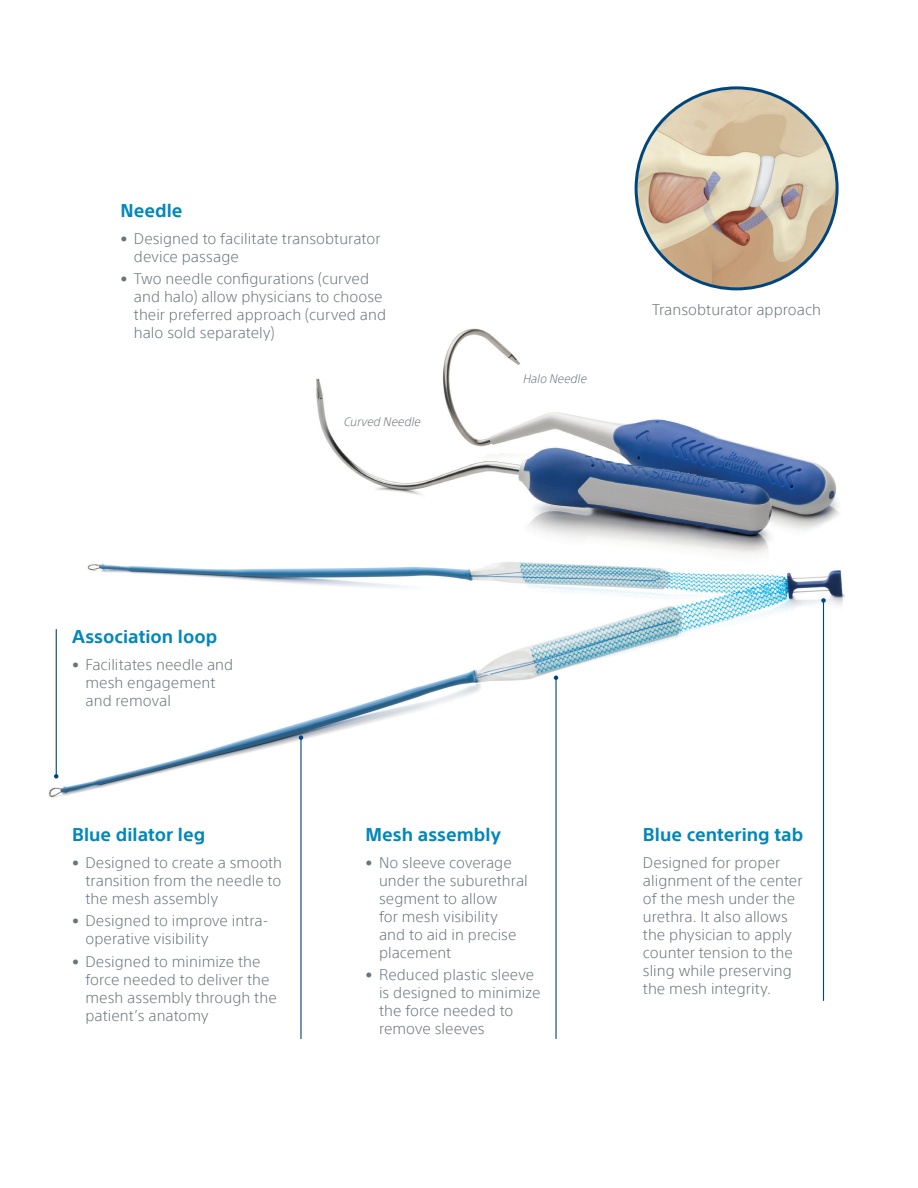
<style>
.page{position:relative;width:918px;height:1188px;background:#fff}
.page>*{position:absolute;margin:0;border:0;box-sizing:border-box;transform-origin:0 0}
.t1{font:700 18px "SST";color:#0087bc}
.t2{font:300 15px/18px "SST";letter-spacing:.005em;color:#6a747b}
.t3{font:italic 300 12px "SST";letter-spacing:-.005em;color:#6a747b}
</style>
<div class="page">
<img style="left:316px;top:328px;width:524px;height:187px">
<img style="left:48px;top:515px;width:797px;height:343px">
<img style="left:49px;top:564px;width:793px;height:233px">
<img style="left:636px;top:88px;width:201px;height:201px;border-radius:100px">
<hr style="left:823px;top:600px;width:1px;height:401px;background:#00467e">
<svg style="left:821px;top:598px;width:5px;height:5px"></svg>
<hr style="left:56px;top:629px;width:1px;height:147px;background:#00467e">
<svg style="left:54px;top:774px;width:4px;height:5px"></svg>
<hr style="left:300px;top:738px;width:2px;height:301px;background:#00467e">
<svg style="left:299px;top:735px;width:4px;height:5px"></svg>
<hr style="left:555px;top:678px;width:2px;height:361px;background:#00467e">
<svg style="left:554px;top:676px;width:4px;height:4px"></svg>
<p class="t1" style="left:120px;top:199px;width:64px">Needle</p>
<p class="t2" style="left:134px;top:229px;width:248px;text-indent:-14px">• Designed to facilitate transobturator device passage</p>
<p class="t2" style="left:134px;top:270px;width:254px;text-indent:-14px">• Two needle configurations (curved and halo) allow physicians to choose their preferred approach (curved and halo sold separately)</p>
<p class="t3" style="left:344px;top:415px;width:78px">Curved Needle</p>
<p class="t3" style="left:523px;top:371px;width:65px">Halo Needle</p>
<p class="t2" style="left:652px;top:301px;width:171px">Transobturator approach</p>
<p class="t1" style="left:72px;top:626px;width:147px">Association loop</p>
<p class="t2" style="left:86px;top:656px;width:149px;text-indent:-14px">• Facilitates needle and mesh engagement and removal</p>
<p class="t1" style="left:72px;top:824px;width:135px">Blue dilator leg</p>
<p class="t2" style="left:86px;top:854px;width:198px;text-align:justify;text-indent:-14px">• Designed to create a smooth transition from the needle to the mesh assembly</p>
<p class="t2" style="left:86px;top:912px;width:185px;text-indent:-14px">• Designed to improve intra&shy;operative visibility</p>
<p class="t2" style="left:86px;top:953px;width:193px;text-indent:-14px">• Designed to minimize the force needed to deliver the mesh assembly through the patient’s anatomy</p>
<p class="t1" style="left:366px;top:824px;width:137px">Mesh assembly</p>
<p class="t2" style="left:379px;top:854px;width:150px;text-indent:-14px">• No sleeve coverage under the suburethral segment to allow<br>for mesh visibility<br>and to aid in precise placement</p>
<p class="t2" style="left:379px;top:966px;width:163px;text-indent:-14px">• Reduced plastic sleeve is designed to minimize the force needed to remove sleeves</p>
<p class="t1" style="left:643px;top:824px;width:162px">Blue centering tab</p>
<p class="t2" style="left:643px;top:854px;width:161px">Designed for proper alignment of the center of the mesh under the urethra. It also allows the physician to apply counter tension to the sling while preserving the mesh integrity.</p>
</div>
